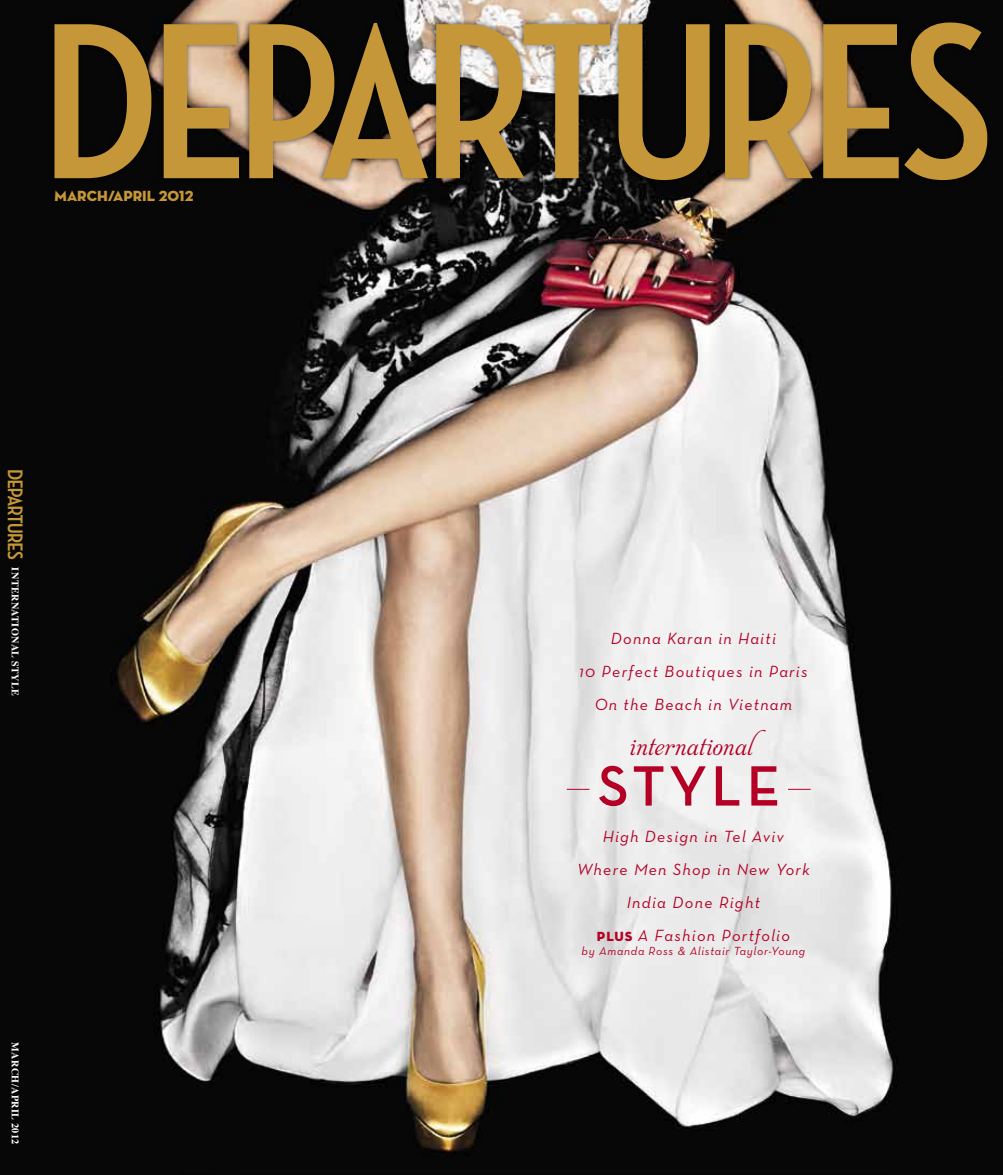
<style>
.page{position:relative;width:1003px;height:1175px;background:#fff}
.page>*{position:absolute;margin:0;border:0;box-sizing:border-box;transform-origin:0 0}
.t1{font:157.5px "Departures Masthead";color:#c59738}
.t2{font:700 57.75px "Neutraface Display";letter-spacing:.075em;color:#b40025}
.t3{font:21.15px "Aphrodite Pro";letter-spacing:.035em;color:#b40025}
.t4{font:italic 16.5px/33px "Neutraface Text";letter-spacing:.075em;color:#b40025;text-align:center}
.t5{font:15px "Neutraface Display Titling";color:#c59738}
.t6{font:italic 12px "Neutraface Text";letter-spacing:.06em;color:#b40025}
.t7{font:700 10.2px "Times";letter-spacing:.04em;color:#fff}
.s1{font-family:"Departures Masthead";font-weight:400;font-size:15px;color:#c59738}
.s2{font-family:"Neutraface Display Titling";font-style:normal;font-size:13.5px}
</style>
<div class="page">
<img style="left:0;top:0;width:1002px;height:1174px">
<div style="left:48px;top:17px;width:944px;height:169px;background:#000;opacity:.5"></div>
<svg style="left:566px;top:789px;width:23px;height:1px"></svg>
<svg style="left:788px;top:789px;width:22px;height:1px"></svg>
<h1 class="t1" style="left:51px;top:34px;width:962px">D</h1>
<p class="t5" style="left:54px;top:187px;width:140px">MARCH/APRIL 2012</p>
<p class="t7" style="left:25px;top:470px;width:227px;rotate:90deg"><span class="s1">D</span> international style</p>
<p class="t7" style="left:25px;top:1042px;width:103px;rotate:90deg">march/april 2012</p>
<p class="t4" style="left:579px;top:621px;width:230px">Donna Karan in Haiti<br>10 Perfect Boutiques in Paris<br>On the Beach in Vietnam</p>
<p class="t3" style="left:629px;top:735px;width:138px">international</p>
<h2 class="t2" style="left:597px;top:754px;width:184px">STYLE</h2>
<p class="t4" style="left:577px;top:819px;width:234px">High Design in Tel Aviv<br>Where Men Shop in New York<br>India Done Right<br><span class="s2">Plus</span> A Fashion Portfolio</p>
<p class="t6" style="left:581px;top:943px;width:225px">by Amanda Ross &amp; Alistair Taylor-Young</p>
</div>
